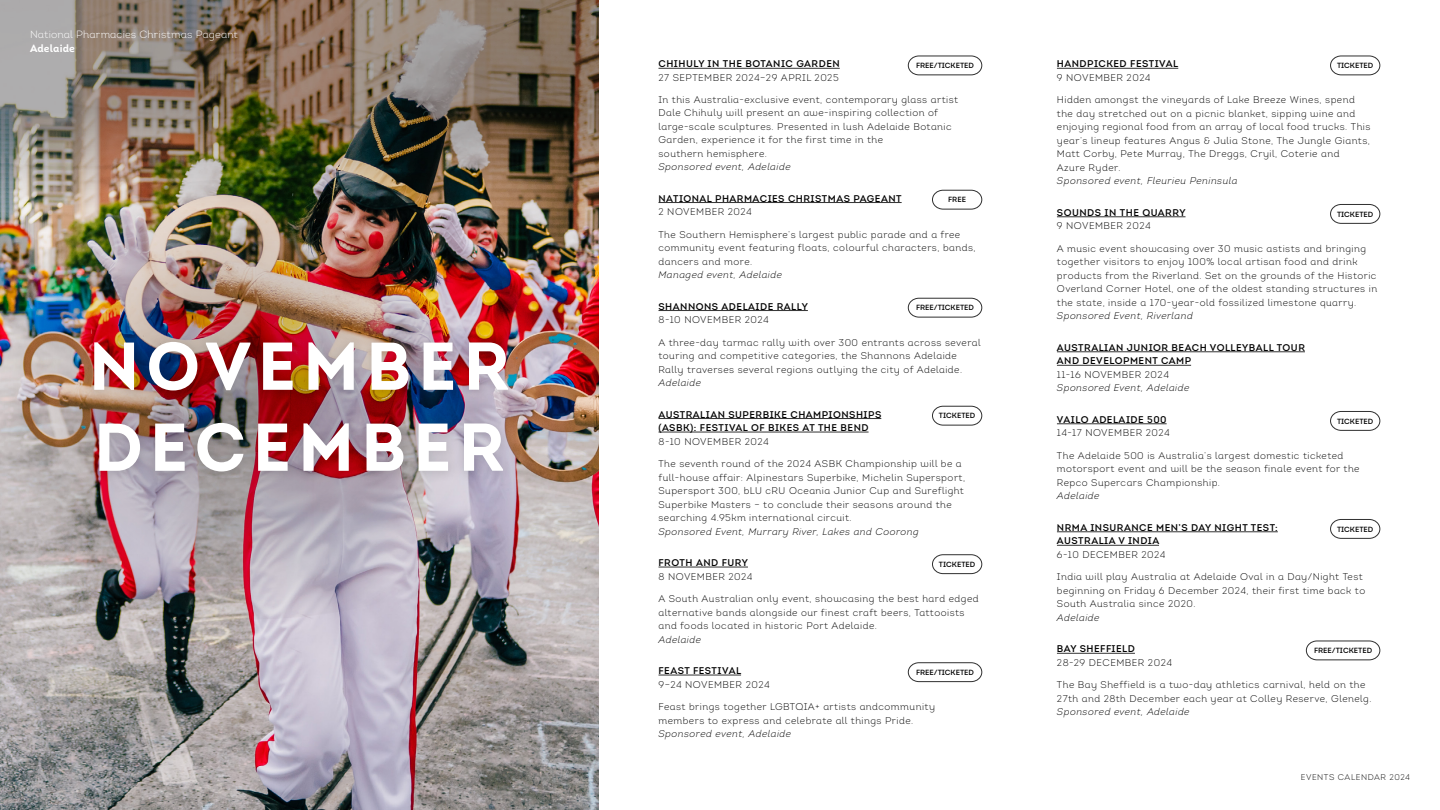
<style>
.page{position:relative;width:1440px;height:810px;background:#fff}
.page>*{position:absolute;margin:0;border:0;box-sizing:border-box;transform-origin:0 0}
.t1{font:700 67.5px/81px "Adelaide Intro";letter-spacing:.1em;color:#fff}
.t2{font:300 10.5px "Adelaide Intro";letter-spacing:.01em;color:#fff}
.t3{font:700 10.5px "Adelaide Intro";letter-spacing:.015em;color:#fff}
.t4{font:300 9.75px/13.5px "Adelaide Intro";letter-spacing:.05em;color:#000}
.t5{font:600 9.75px/13.5px "Adelaide Intro";letter-spacing:.05em;color:#000}
.t6{font:italic 300 9.75px "Adelaide Intro";letter-spacing:.05em;color:#000}
.t7{font:300 8.25px "Adelaide Intro";letter-spacing:.065em;color:#000101}
.t8{font:600 7.5px "Adelaide Intro";color:#000}
</style>
<div class="page">
<img style="left:0;top:620px;width:599px;height:190px">
<img style="left:0;top:0;width:599px;height:179px">
<hr style="left:658px;top:68px;width:182px;height:1px;background:#333">
<hr style="left:658px;top:202px;width:244px;height:1px;background:#333">
<hr style="left:658px;top:310px;width:150px;height:1px;background:#333">
<hr style="left:658px;top:418px;width:223px;height:1px;background:#333">
<hr style="left:658px;top:432px;width:211px;height:1px;background:#333">
<hr style="left:658px;top:567px;width:90px;height:1px;background:#333">
<hr style="left:658px;top:675px;width:83px;height:1px;background:#333">
<hr style="left:1057px;top:68px;width:121px;height:1px;background:#333">
<hr style="left:1057px;top:217px;width:129px;height:1px;background:#333">
<hr style="left:1057px;top:352px;width:248px;height:1px;background:#333">
<hr style="left:1057px;top:365px;width:134px;height:1px;background:#333">
<hr style="left:1057px;top:424px;width:110px;height:1px;background:#333">
<hr style="left:1057px;top:532px;width:221px;height:1px;background:#333">
<hr style="left:1057px;top:545px;width:102px;height:1px;background:#333">
<hr style="left:1057px;top:653px;width:78px;height:1px;background:#333">
<img style="left:0;top:179px;width:599px;height:441px">
<svg style="left:908px;top:56px;width:74px;height:19px"></svg>
<svg style="left:908px;top:298px;width:74px;height:19px"></svg>
<svg style="left:908px;top:662px;width:74px;height:20px"></svg>
<svg style="left:1306px;top:641px;width:74px;height:19px"></svg>
<svg style="left:932px;top:190px;width:50px;height:19px"></svg>
<svg style="left:932px;top:406px;width:50px;height:19px"></svg>
<svg style="left:1330px;top:56px;width:50px;height:19px"></svg>
<svg style="left:1330px;top:204px;width:50px;height:20px"></svg>
<svg style="left:1330px;top:411px;width:50px;height:20px"></svg>
<svg style="left:1330px;top:519px;width:50px;height:20px"></svg>
<svg style="left:932px;top:554px;width:50px;height:20px"></svg>
<div style="left:83px;top:331px;width:437px;height:153px;background:#000;opacity:.12"></div>
<p class="t2" style="left:30px;top:28px;width:209px">National Pharmacies Christmas Pageant</p>
<p class="t3" style="left:30px;top:41px;width:47px">Adelaide</p>
<h1 class="t1" style="left:89px;top:325px;width:423px">NOVEMBER<br>DECEMBER</h1>
<p class="t5" style="left:658px;top:57px;width:183px">CHIHULY IN THE BOTANIC GARDEN</p>
<p class="t4" style="left:658px;top:71px;width:182px">27 SEPTEMBER 2024–29 APRIL 2025</p>
<p class="t4" style="left:658px;top:92px;width:301px">In this Australia-exclusive event, contemporary glass artist Dale Chihuly will present an awe-inspiring collection of large-scale sculptures. Presented in lush Adelaide Botanic Garden, experience it for the first time in the<br>southern hemisphere.</p>
<p class="t6" style="left:658px;top:161px;width:134px">Sponsored event, Adelaide</p>
<p class="t5" style="left:658px;top:191px;width:245px">NATIONAL PHARMACIES CHRISTMAS PAGEANT</p>
<p class="t4" style="left:658px;top:205px;width:95px">2 NOVEMBER 2024</p>
<p class="t4" style="left:658px;top:227px;width:319px">The Southern Hemisphere’s largest public parade and a free community event featuring floats, colourful characters, bands, dancers and more.</p>
<p class="t6" style="left:658px;top:269px;width:125px">Managed event, Adelaide</p>
<p class="t5" style="left:658px;top:299px;width:151px">SHANNONS ADELAIDE RALLY</p>
<p class="t4" style="left:658px;top:313px;width:112px">8-10 NOVEMBER 2024</p>
<p class="t4" style="left:658px;top:335px;width:324px">A three-day tarmac rally with over 300 entrants across several touring and competitive categories, the Shannons Adelaide<br>Rally traverses several regions outlying the city of Adelaide.</p>
<p class="t6" style="left:658px;top:377px;width:44px">Adelaide</p>
<p class="t5" style="left:658px;top:407px;width:224px">AUSTRALIAN SUPERBIKE CHAMPIONSHIPS (ASBK): FESTIVAL OF BIKES AT THE BEND</p>
<p class="t4" style="left:658px;top:434px;width:112px">8-10 NOVEMBER 2024</p>
<p class="t4" style="left:658px;top:457px;width:308px">The seventh round of the 2024 ASBK Championship will be a full-house affair: Alpinestars Superbike, Michelin Supersport, Supersport 300, bLU cRU Oceania Junior Cup and Sureflight Superbike Masters – to conclude their seasons around the searching 4.95km international circuit.</p>
<p class="t6" style="left:658px;top:525px;width:262px">Sponsored Event, Murrary River, Lakes and Coorong</p>
<p class="t5" style="left:658px;top:556px;width:91px">FROTH AND FURY</p>
<p class="t4" style="left:658px;top:569px;width:96px">8 NOVEMBER 2024</p>
<p class="t4" style="left:658px;top:592px;width:322px">A South Australian only event, showcasing the best hard edged alternative bands alongside our finest craft beers, Tattooists and foods located in historic Port Adelaide.</p>
<p class="t6" style="left:658px;top:633px;width:44px">Adelaide</p>
<p class="t5" style="left:658px;top:664px;width:84px">FEAST FESTIVAL</p>
<p class="t4" style="left:658px;top:678px;width:113px">9–24 NOVEMBER 2024</p>
<p class="t4" style="left:658px;top:700px;width:278px">Feast brings together LGBTQIA+ artists andcommunity members to express and celebrate all things Pride.</p>
<p class="t6" style="left:658px;top:728px;width:134px">Sponsored event, Adelaide</p>
<p class="t8" style="left:916px;top:61px;width:60px">FREE/TICKETED</p>
<p class="t8" style="left:948px;top:195px;width:19px">FREE</p>
<p class="t8" style="left:916px;top:303px;width:60px">FREE/TICKETED</p>
<p class="t8" style="left:939px;top:411px;width:38px">TICKETED</p>
<p class="t8" style="left:939px;top:560px;width:38px">TICKETED</p>
<p class="t8" style="left:916px;top:668px;width:60px">FREE/TICKETED</p>
<p class="t5" style="left:1057px;top:57px;width:123px">HANDPICKED FESTIVAL</p>
<p class="t4" style="left:1057px;top:71px;width:95px">9 NOVEMBER 2024</p>
<p class="t4" style="left:1057px;top:93px;width:315px">Hidden amongst the vineyards of Lake Breeze Wines, spend the day stretched out on a picnic blanket, sipping wine and enjoying regional food from an array of local food trucks. This year’s lineup features Angus &amp; Julia Stone, The Jungle Giants, Matt Corby, Pete Murray, The Dreggs, Cryil, Coterie and<br>Azure Ryder.</p>
<p class="t6" style="left:1057px;top:175px;width:182px">Sponsored event, Fleurieu Peninsula</p>
<p class="t5" style="left:1057px;top:206px;width:130px">SOUNDS IN THE QUARRY</p>
<p class="t4" style="left:1057px;top:219px;width:95px">9 NOVEMBER 2024</p>
<p class="t4" style="left:1057px;top:242px;width:322px">A music event showcasing over 30 music astists and bringing together visitors to enjoy 100% local artisan food and drink products from the Riverland. Set on the grounds of the Historic Overland Corner Hotel, one of the oldest standing structures in the state, inside a 170-year-old fossilized limestone quarry.</p>
<p class="t6" style="left:1057px;top:310px;width:138px">Sponsored Event, Riverland</p>
<p class="t5" style="left:1057px;top:341px;width:250px">AUSTRALIAN JUNIOR BEACH VOLLEYBALL TOUR<br>AND DEVELOPMENT CAMP</p>
<p class="t4" style="left:1057px;top:368px;width:114px">11-16 NOVEMBER 2024</p>
<p class="t6" style="left:1057px;top:382px;width:134px">Sponsored Event, Adelaide</p>
<p class="t5" style="left:1057px;top:413px;width:111px">VAILO ADELAIDE 500</p>
<p class="t4" style="left:1057px;top:426px;width:114px">14-17 NOVEMBER 2024</p>
<p class="t4" style="left:1057px;top:449px;width:304px">The Adelaide 500 is Australia’s largest domestic ticketed motorsport event and will be the season finale event for the<br>Repco Supercars Championship.</p>
<p class="t6" style="left:1057px;top:490px;width:44px">Adelaide</p>
<p class="t5" style="left:1057px;top:521px;width:222px">NRMA INSURANCE MEN’S DAY NIGHT TEST:<br>AUSTRALIA V INDIA</p>
<p class="t4" style="left:1057px;top:548px;width:110px">6-10 DECEMBER 2024</p>
<p class="t4" style="left:1057px;top:570px;width:310px">India will play Australia at Adelaide Oval in a Day/Night Test beginning on Friday 6 December 2024, their first time back to<br>South Australia since 2020.</p>
<p class="t6" style="left:1057px;top:611px;width:44px">Adelaide</p>
<p class="t5" style="left:1057px;top:642px;width:80px">BAY SHEFFIELD</p>
<p class="t4" style="left:1057px;top:656px;width:117px">28-29 DECEMBER 2024</p>
<p class="t4" style="left:1057px;top:678px;width:316px">The Bay Sheffield is a two-day athletics carnival, held on the<br>27th and 28th December each year at Colley Reserve, Glenelg.</p>
<p class="t6" style="left:1057px;top:706px;width:134px">Sponsored event, Adelaide</p>
<p class="t8" style="left:1337px;top:61px;width:38px">TICKETED</p>
<p class="t8" style="left:1337px;top:209px;width:38px">TICKETED</p>
<p class="t8" style="left:1337px;top:416px;width:38px">TICKETED</p>
<p class="t8" style="left:1337px;top:524px;width:38px">TICKETED</p>
<p class="t8" style="left:1314px;top:646px;width:60px">FREE/TICKETED</p>
<p class="t7" style="left:1301px;top:772px;width:111px">EVENTS CALENDAR 2024</p>
</div>
